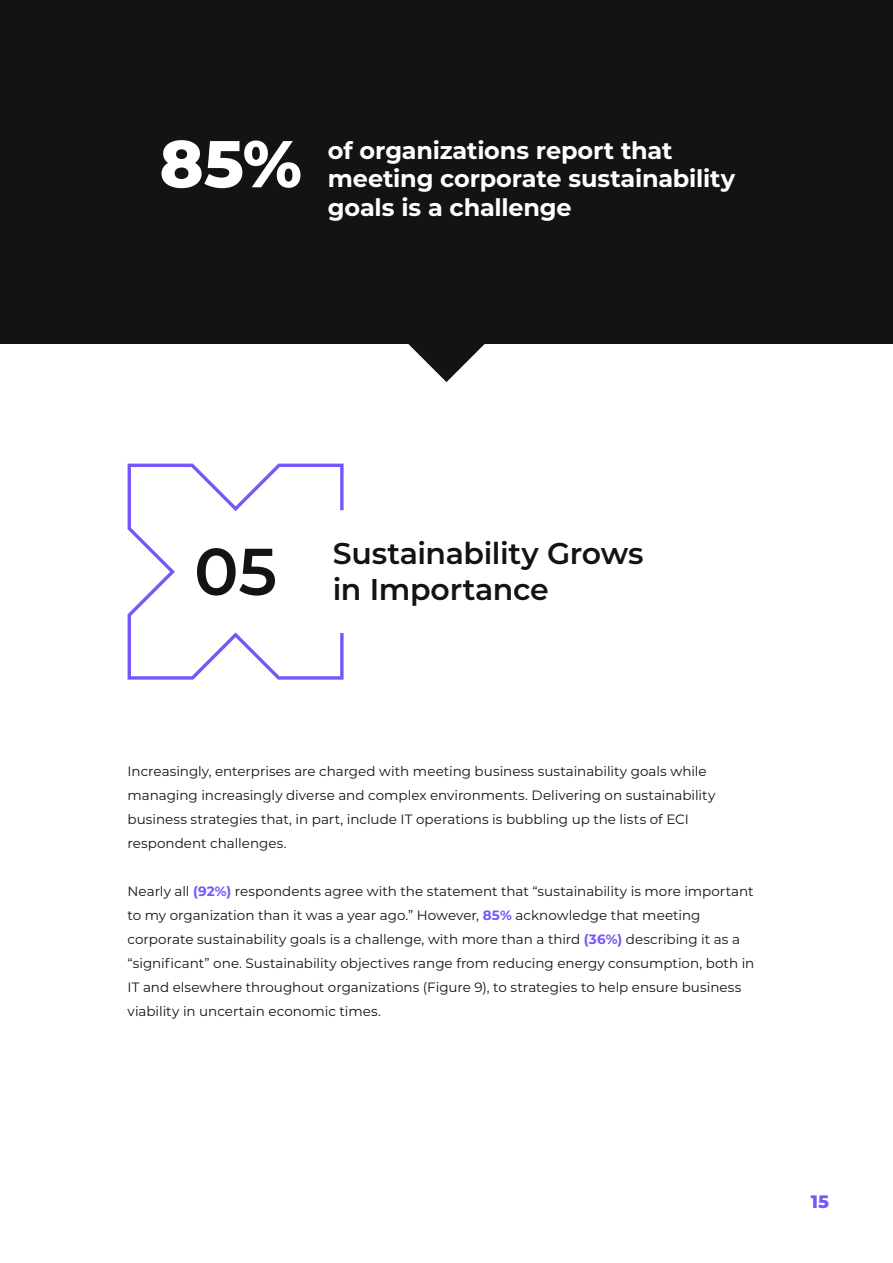
<style>
.page{position:relative;width:893px;height:1263px;background:#fff}
.page>*{position:absolute;margin:0;border:0;box-sizing:border-box;transform-origin:0 0}
.t1{font:800 66px "Montserrat";color:#fff}
.t2{font:600 30px/36px "Montserrat";letter-spacing:-.015em;color:#131313}
.t3{font:700 24px/28.5px "Montserrat";letter-spacing:-.01em;color:#fff}
.t4{font:800 18px "Montserrat";color:#7855fa}
.t5{font:13.5px/24px "Montserrat";color:#131313}
.s1{font-weight:700;color:#7855fa}
</style>
<div class="page">
<div style="left:0;top:0;width:893px;height:344px;background:#131313"></div>
<svg style="left:408px;top:344px;width:77px;height:38px"></svg>
<svg style="left:128px;top:464px;width:216px;height:216px"></svg>
<h1 class="t1" style="left:160px;top:115px;width:144px">85%</h1>
<h3 class="t3" style="left:328px;top:135px;width:409px">of organizations report that meeting corporate sustainability goals is a challenge</h3>
<h2 class="t2" style="left:194px;top:534px;width:451px;text-indent:139px">Sustainability Grows<br><sup>05</sup> in Importance</h2>
<p class="t5" style="left:128px;top:758px;width:589px">Increasingly, enterprises are charged with meeting business sustainability goals while managing increasingly diverse and complex environments. Delivering on sustainability business strategies that, in part, include IT operations is bubbling up the lists of ECI respondent challenges.</p>
<p class="t5" style="left:128px;top:878px;width:628px">Nearly all <span class="s1">(92%)</span> respondents agree with the statement that “sustainability is more important to my organization than it was a year ago.” However, <span class="s1">85%</span> acknowledge that meeting corporate sustainability goals is a challenge, with more than a third <span class="s1">(36%)</span> describing it as a “significant” one. Sustainability objectives range from reducing energy consumption, both in IT and elsewhere throughout organizations (Figure 9), to strategies to help ensure business viability in uncertain economic times.</p>
<h3 class="t4" style="left:811px;top:1188px;width:20px">15</h3>
</div>
